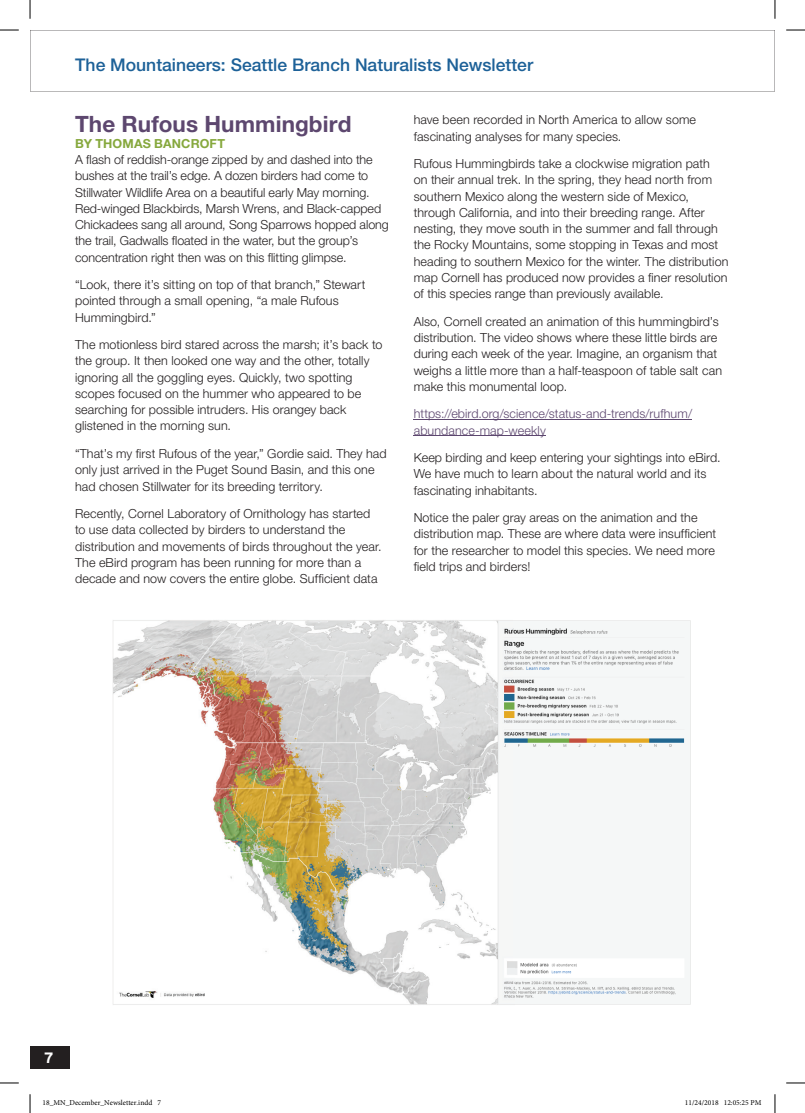
<style>
.page{position:relative;width:805px;height:1113px;background:#fff}
.page>*{position:absolute;margin:0;border:0;box-sizing:border-box;transform-origin:0 0}
.t1{font:700 22.5px "Helvetica Neue LT Std";letter-spacing:.005em;color:#5d476f}
.t2{font:500 17.5px "Helvetica Neue LT Std";color:#1d6198}
.t3{font:700 15px "Interstate";color:#fff}
.t4{font:300 12.5px/16.2px "Helvetica Neue LT Std";letter-spacing:.005em;color:#231f20}
.t5{font:300 12.5px/16.2px "Helvetica Neue LT Std";letter-spacing:.005em;color:#5d476f}
.t6{font:700 12.5px "Helvetica Neue LT Std";letter-spacing:.01em;color:#86a83d}
.t7{font:7.5px "Minion Pro";color:#000}
</style>
<div class="page">
<svg style="left:30px;top:30px;width:744px;height:61px"></svg>
<div style="left:30px;top:1046px;width:39px;height:22px;background:#231f20"></div>
<hr style="left:413px;top:419px;width:278px;height:1px;background:#5d476f">
<hr style="left:413px;top:435px;width:132px;height:1px;background:#5d476f">
<img style="left:112px;top:620px;width:579px;height:385px">
<svg style="left:0;top:29px;width:19px;height:2px"></svg>
<svg style="left:786px;top:29px;width:18px;height:2px"></svg>
<svg style="left:0;top:1082px;width:19px;height:1px"></svg>
<svg style="left:786px;top:1082px;width:18px;height:1px"></svg>
<svg style="left:29px;top:0;width:2px;height:19px"></svg>
<svg style="left:29px;top:1094px;width:2px;height:18px"></svg>
<svg style="left:774px;top:0;width:1px;height:19px"></svg>
<svg style="left:774px;top:1094px;width:1px;height:18px"></svg>
<svg style="left:43px;top:1064px;width:27px;height:5px"></svg>
<h2 class="t2" style="left:75px;top:54px;width:459px">The Mountaineers: Seattle Branch Naturalists Newsletter</h2>
<h1 class="t1" style="left:75px;top:110px;width:278px">The Rufous Hummingbird</h1>
<p class="t6" style="left:75px;top:136px;width:151px">BY THOMAS BANCROFT</p>
<p class="t4" style="left:75px;top:151px;width:315px">A flash of reddish-orange zipped by and dashed into the bushes at the trail’s edge. A dozen birders had come to Stillwater Wildlife Area on a beautiful early May morning.<br>Red-winged Blackbirds, Marsh Wrens, and Black-capped Chickadees sang all around, Song Sparrows hopped along the trail, Gadwalls floated in the water, but the group’s concentration right then was on this flitting glimpse.</p>
<p class="t4" style="left:75px;top:276px;width:291px">“Look, there it’s sitting on top of that branch,” Stewart pointed through a small opening, “a male Rufous<br>Hummingbird.”</p>
<p class="t4" style="left:75px;top:336px;width:308px">The motionless bird stared across the marsh; it’s back to the group. It then looked one way and the other, totally ignoring all the goggling eyes. Quickly, two spotting scopes focused on the hummer who appeared to be searching for possible intruders. His orangey back glistened in the morning sun.</p>
<p class="t4" style="left:75px;top:445px;width:313px">“That’s my first Rufous of the year,” Gordie said. They had only just arrived in the Puget Sound Basin, and this one had chosen Stillwater for its breeding territory.</p>
<p class="t4" style="left:75px;top:505px;width:308px">Recently, Cornel Laboratory of Ornithology has started to use data collected by birders to understand the distribution and movements of birds throughout the year.<br>The eBird program has been running for more than a decade and now covers the entire globe. Sufficient data</p>
<p class="t4" style="left:413px;top:112px;width:284px">have been recorded in North America to allow some fascinating analyses for many species.</p>
<p class="t4" style="left:413px;top:155px;width:316px">Rufous Hummingbirds take a clockwise migration path<br>on their annual trek. In the spring, they head north from southern Mexico along the western side of Mexico, through California, and into their breeding range. After nesting, they move south in the summer and fall through the Rocky Mountains, some stopping in Texas and most heading to southern Mexico for the winter. The distribution map Cornell has produced now provides a finer resolution of this species range than previously available.</p>
<p class="t4" style="left:413px;top:313px;width:309px">Also, Cornell created an animation of this hummingbird’s distribution. The video shows where these little birds are during each week of the year. Imagine, an organism that weighs a little more than a half-teaspoon of table salt can make this monumental loop.</p>
<p class="t5" style="left:413px;top:405px;width:280px">https://ebird.org/science/status-and-trends/rufhum/ abundance-map-weekly</p>
<p class="t4" style="left:413px;top:449px;width:308px">Keep birding and keep entering your sightings into eBird.<br>We have much to learn about the natural world and its fascinating inhabitants.</p>
<p class="t4" style="left:413px;top:509px;width:304px">Notice the paler gray areas on the animation and the distribution map. These are where data were insufficient for the researcher to model this species. We need more field trips and birders!</p>
<p class="t3" style="left:44px;top:1048px;width:11px">7</p>
<p class="t7" style="left:42px;top:1097px;width:120px">18_MN_December_Newsletter.indd 7</p>
<p class="t7" style="left:684px;top:1097px;width:78px">11/24/2018 12:05:25 PM</p>
</div>
